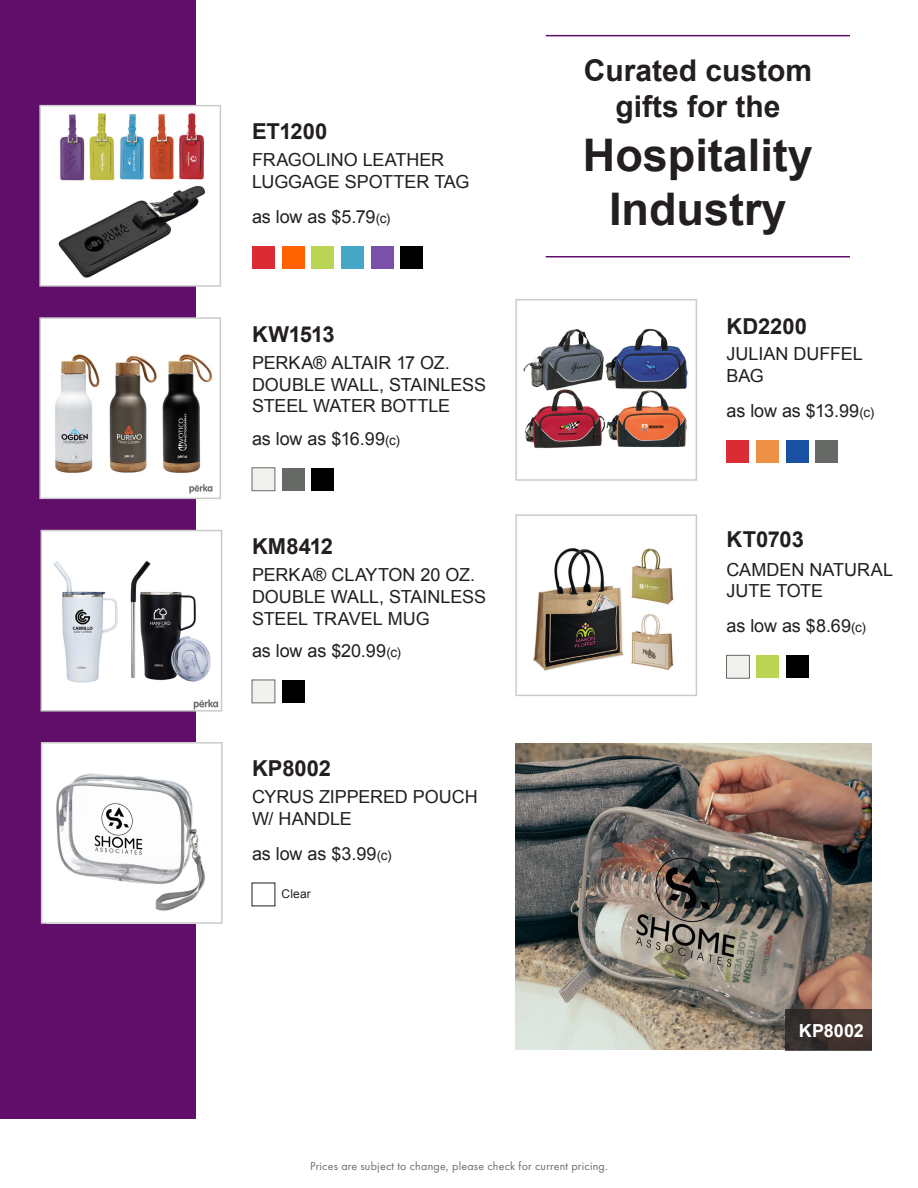
<style>
.page{position:relative;width:918px;height:1188px;background:#fff}
.page>*{position:absolute;margin:0;border:0;box-sizing:border-box;transform-origin:0 0}
.t1{font:700 45px "Arial";color:#231f20}
.t2{font:700 30px "Arial";color:#231f20}
.t3{font:700 21.9px "Arial";letter-spacing:-.005em;color:#231f20}
.t4{font:18px "Arial";letter-spacing:-.005em;color:#231f20}
.t5{font:700 18px "Arial";letter-spacing:.005em;color:#fff}
.t6{font:12px "Futura PT";letter-spacing:.02em;color:#6c6d70}
.t7{font:12px "Arial";letter-spacing:.01em;color:#231f20}
.s1{font-size:13.5px}
</style>
<div class="page">
<img style="left:515px;top:744px;width:357px;height:306px">
<div style="left:252px;top:246px;width:23px;height:23px;background:#dc2c33"></div>
<div style="left:252px;top:467px;width:23px;height:24px;background:#f1f2ee;border:1px solid #666966"></div>
<div style="left:252px;top:680px;width:23px;height:23px;background:#f1f2ee;border:1px solid #666966"></div>
<div style="left:282px;top:680px;width:23px;height:23px;background:#000"></div>
<hr style="left:546px;top:35px;width:304px;height:1px;background:#600e69">
<hr style="left:546px;top:256px;width:304px;height:2px;background:#600e69">
<div style="left:0;top:0;width:195px;height:1119px;background:#600e69"></div>
<img style="left:42px;top:108px;width:163px;height:176px">
<div style="left:39px;top:105px;width:182px;height:182px;border:2px solid #caccca"></div>
<div style="left:40px;top:318px;width:180px;height:180px;background:#fff"></div>
<img style="left:55px;top:354px;width:158px;height:140px">
<div style="left:39px;top:317px;width:182px;height:182px;border:2px solid #caccca"></div>
<img style="left:44px;top:533px;width:175px;height:176px">
<div style="left:41px;top:530px;width:181px;height:182px;border:2px solid #caccca"></div>
<div style="left:42px;top:743px;width:180px;height:180px;background:#fff"></div>
<img style="left:56px;top:773px;width:149px;height:138px">
<div style="left:41px;top:742px;width:182px;height:182px;border:2px solid #caccca"></div>
<div style="left:727px;top:440px;width:22px;height:23px;background:#dc2c33"></div>
<div style="left:756px;top:440px;width:23px;height:23px;background:#ee9145"></div>
<div style="left:786px;top:440px;width:23px;height:23px;background:#1b51a2"></div>
<div style="left:815px;top:440px;width:23px;height:23px;background:#666966"></div>
<img style="left:523px;top:328px;width:165px;height:121px">
<div style="left:515px;top:299px;width:182px;height:182px;border:2px solid #caccca"></div>
<div style="left:726px;top:655px;width:24px;height:24px;background:#f1f2ee;border:1px solid #666966"></div>
<div style="left:756px;top:655px;width:23px;height:23px;background:#bad453"></div>
<div style="left:786px;top:655px;width:23px;height:23px;background:#000"></div>
<img style="left:533px;top:548px;width:141px;height:123px">
<div style="left:515px;top:514px;width:182px;height:182px;border:2px solid #caccca"></div>
<div style="left:282px;top:246px;width:23px;height:23px;background:#ff6200"></div>
<div style="left:282px;top:468px;width:23px;height:23px;background:#666966"></div>
<div style="left:341px;top:246px;width:23px;height:23px;background:#45a6c6"></div>
<div style="left:311px;top:246px;width:23px;height:23px;background:#bad453"></div>
<div style="left:311px;top:468px;width:23px;height:23px;background:#000"></div>
<div style="left:371px;top:246px;width:23px;height:23px;background:#7a51a8"></div>
<div style="left:400px;top:246px;width:23px;height:23px;background:#000"></div>
<svg style="left:786px;top:1009px;width:86px;height:41px;background:#3d322e"></svg>
<p class="t3" style="left:252px;top:117px;width:77px">ET1200</p>
<p class="t4" style="left:252px;top:148px;width:194px">FRAGOLINO LEATHER</p>
<p class="t4" style="left:252px;top:170px;width:219px">LUGGAGE SPOTTER TAG</p>
<p class="t4" style="left:252px;top:205px;width:140px">as low as $5.79<span class="s1">(c)</span></p>
<p class="t3" style="left:252px;top:320px;width:84px">KW1513</p>
<p class="t4" style="left:252px;top:351px;width:199px">PERKA® ALTAIR 17 OZ.</p>
<p class="t4" style="left:252px;top:373px;width:236px">DOUBLE WALL, STAINLESS</p>
<p class="t4" style="left:252px;top:394px;width:200px">STEEL WATER BOTTLE</p>
<p class="t4" style="left:252px;top:427px;width:150px">as low as $16.99<span class="s1">(c)</span></p>
<p class="t3" style="left:252px;top:532px;width:83px">KM8412</p>
<p class="t4" style="left:252px;top:563px;width:225px">PERKA® CLAYTON 20 OZ.</p>
<p class="t4" style="left:252px;top:585px;width:236px">DOUBLE WALL, STAINLESS</p>
<p class="t4" style="left:252px;top:607px;width:179px">STEEL TRAVEL MUG</p>
<p class="t4" style="left:252px;top:639px;width:151px">as low as $20.99<span class="s1">(c)</span></p>
<p class="t3" style="left:252px;top:754px;width:81px">KP8002</p>
<p class="t4" style="left:252px;top:785px;width:227px">CYRUS ZIPPERED POUCH</p>
<p class="t4" style="left:252px;top:807px;width:101px">W/ HANDLE</p>
<p class="t4" style="left:252px;top:842px;width:141px">as low as $3.99<span class="s1">(c)</span></p>
<p class="t7" style="left:282px;top:886px;width:31px">Clear</p>
<p class="t2" style="left:584px;top:51px;width:230px">Curated custom</p>
<p class="t2" style="left:615px;top:87px;width:166px">gifts for the</p>
<p class="t1" style="left:583px;top:126px;width:232px">Hospitality</p>
<p class="t1" style="left:609px;top:180px;width:179px">Industry</p>
<p class="t3" style="left:727px;top:312px;width:82px">KD2200</p>
<p class="t4" style="left:727px;top:342px;width:138px">JULIAN DUFFEL</p>
<p class="t4" style="left:727px;top:364px;width:39px">BAG</p>
<p class="t4" style="left:727px;top:399px;width:149px">as low as $13.99<span class="s1">(c)</span></p>
<p class="t3" style="left:727px;top:525px;width:79px">KT0703</p>
<p class="t4" style="left:727px;top:557px;width:168px">CAMDEN NATURAL</p>
<p class="t4" style="left:727px;top:579px;width:98px">JUTE TOTE</p>
<p class="t4" style="left:727px;top:614px;width:141px">as low as $8.69<span class="s1">(c)</span></p>
<p class="t5" style="left:799px;top:1018px;width:66px">KP8002</p>
<p class="t6" style="left:310px;top:1159px;width:299px">Prices are subject to change, please check for current pricing.</p>
</div>
